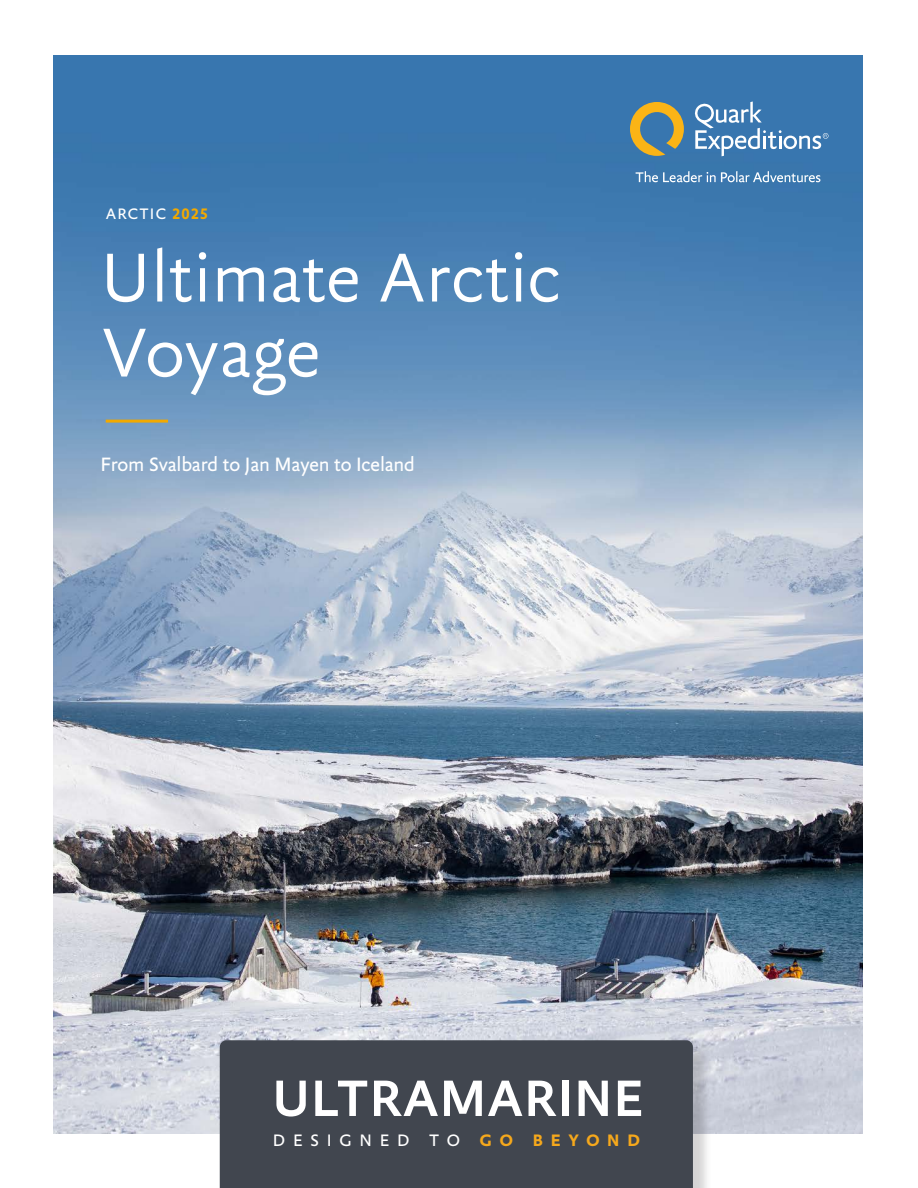
<style>
.page{position:relative;width:918px;height:1188px;background:#fff}
.page>*{position:absolute;margin:0;border:0;box-sizing:border-box;transform-origin:0 0}
.t1{font:300 75px/75px "Yoga Sans OT";color:#fff}
.Large_headers{font:500 55.5px "Yoga Sans OT";letter-spacing:.02em;color:#fff}
.t2{font:21px "Yoga Sans OT";letter-spacing:-.01em;color:#fff}
.Med_headers{font:18px "Yoga Sans OT";letter-spacing:.435em;color:#fff}
.Med_headers-2{font:16.5px "Yoga Sans OT";letter-spacing:.07em;color:#fff}
.s1{font-weight:700;color:#f2a900}
.s2{font-weight:700;color:#f5a81c}
</style>
<div class="page">
<img style="left:54px;top:56px;width:809px;height:1077px">
<hr style="left:106px;top:420px;width:62px;height:3px;background:#f2a900">
<div style="left:222px;top:1043px;width:490px;height:145px;background:#231f20;opacity:.19"></div>
<div style="left:220px;top:1040px;width:473px;height:148px;background:#41464f"></div>
<svg style="left:630px;top:102px;width:54px;height:54px;background:#8c906c"></svg>
<svg style="left:694px;top:102px;width:134px;height:54px;background:#5b8ebd"></svg>
<svg style="left:636px;top:171px;width:184px;height:11px;background:#6d9ac2"></svg>
<p class="Med_headers-2" style="left:106px;top:205px;width:104px">ARCTIC <span class="s1">2025</span></p>
<p class="t1" style="left:100px;top:242px;width:462px">Ultimate Arctic<br>Voyage</p>
<p class="t2" style="left:100px;top:453px;width:316px">From Svalbard to Jan Mayen to Iceland</p>
<p class="Large_headers" style="left:272px;top:1069px;width:372px">ULTRAMARINE</p>
<p class="Med_headers" style="left:273px;top:1131px;width:368px">DESIGNED TO <span class="s2">GO BEYOND</span></p>
</div>
